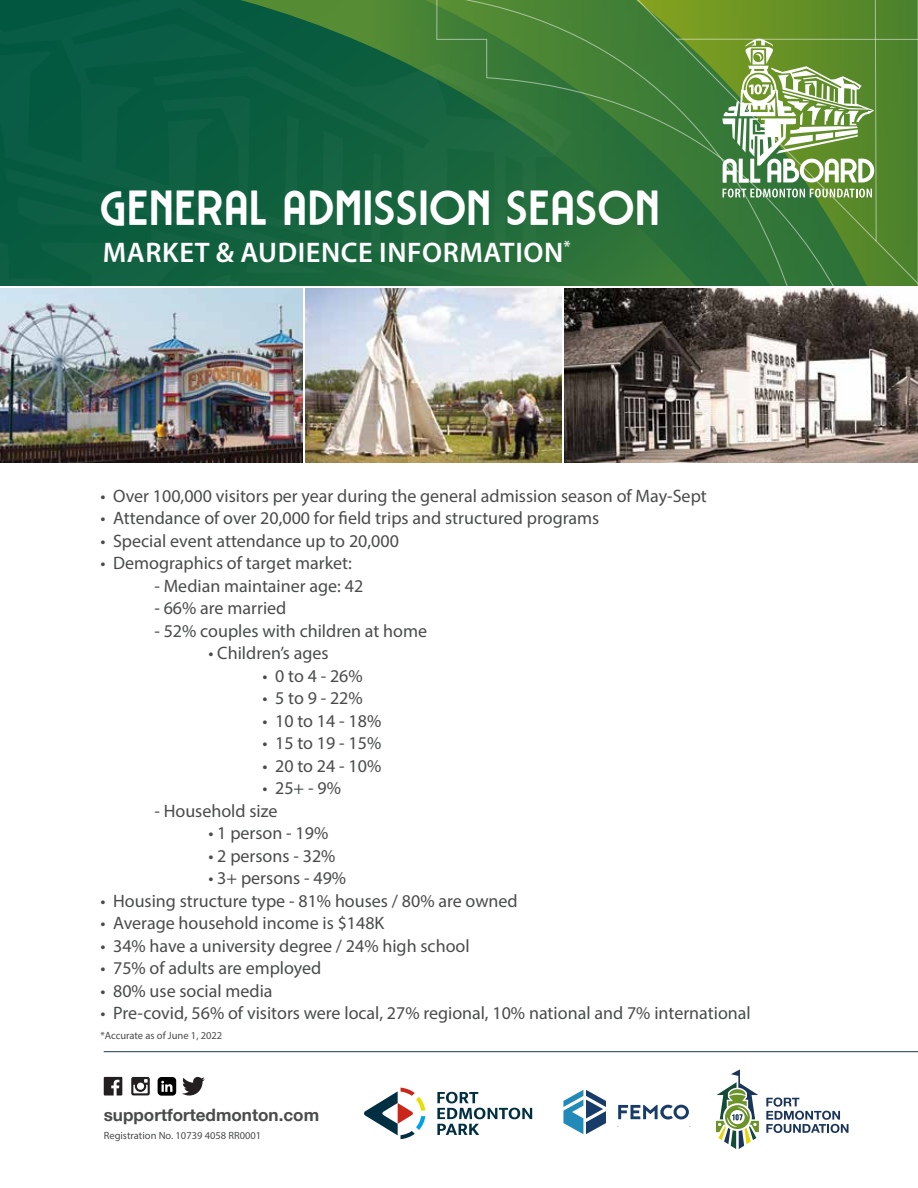
<style>
.page{position:relative;width:918px;height:1188px;background:#fff}
.page>*{position:absolute;margin:0;border:0;box-sizing:border-box;transform-origin:0 0}
.t1{font:48px "Rousseau Deco";color:#fff}
.t2{font:600 28.5px "Myriad Pro";letter-spacing:.02em;color:#fff}
.t3{font:18px "Myriad Pro";color:#4a4b4b}
.t4{font:700 17.1px "Helvetica Neue";color:#4a4b4b}
.t5{font:10.5px "Myriad Pro";color:#4a4b4b}
</style>
<div class="page">
<svg style="left:436px;top:0;width:482px;height:463px;background:#4c8339"></svg>
<svg style="left:328px;top:0;width:334px;height:285px;background:#2c723b"></svg>
<svg style="left:0;top:0;width:328px;height:285px;background:#0c5d40"></svg>
<svg style="left:723px;top:189px;width:149px;height:9px"></svg>
<svg style="left:723px;top:39px;width:151px;height:144px"></svg>
<svg style="left:437px;top:1092px;width:95px;height:43px"></svg>
<svg style="left:364px;top:1088px;width:61px;height:51px"></svg>
<svg style="left:766px;top:1098px;width:83px;height:35px"></svg>
<svg style="left:716px;top:1069px;width:43px;height:80px"></svg>
<svg style="left:618px;top:1105px;width:71px;height:15px"></svg>
<svg style="left:563px;top:1090px;width:43px;height:44px"></svg>
<svg style="left:104px;top:1077px;width:18px;height:19px"></svg>
<svg style="left:131px;top:1077px;width:19px;height:18px"></svg>
<svg style="left:182px;top:1077px;width:23px;height:19px"></svg>
<div style="left:158px;top:1077px;width:18px;height:19px;background:#000;border-radius:4px"></div>
<svg style="left:161px;top:1081px;width:11px;height:11px"></svg>
<img style="left:0;top:288px;width:303px;height:174px">
<img style="left:306px;top:288px;width:255px;height:174px">
<img style="left:564px;top:288px;width:354px;height:174px">
<hr style="left:104px;top:1051px;width:814px;height:1px;background:#1b355a">
<h1 class="t1" style="left:103px;top:178px;width:562px">GENERAL ADMISSION SEASON</h1>
<h2 class="t2" style="left:103px;top:234px;width:469px">MARKET &amp; AUDIENCE INFORMATION<sup>*</sup></h2>
<p class="t3" style="left:100px;top:485px;width:608px">• Over 100,000 visitors per year during the general admission season of May-Sept</p>
<p class="t3" style="left:100px;top:507px;width:500px">• Attendance of over 20,000 for field trips and structured programs</p>
<p class="t3" style="left:100px;top:530px;width:300px">• Special event attendance up to 20,000</p>
<p class="t3" style="left:100px;top:552px;width:253px">• Demographics of target market:</p>
<p class="t3" style="left:154px;top:575px;width:210px">- Median maintainer age: 42</p>
<p class="t3" style="left:154px;top:597px;width:134px">- 66% are married</p>
<p class="t3" style="left:154px;top:620px;width:274px">- 52% couples with children at home</p>
<p class="t3" style="left:208px;top:642px;width:122px">• Children’s ages</p>
<p class="t3" style="left:262px;top:665px;width:102px">• 0 to 4 - 26%</p>
<p class="t3" style="left:262px;top:687px;width:102px">• 5 to 9 - 22%</p>
<p class="t3" style="left:262px;top:710px;width:120px">• 10 to 14 - 18%</p>
<p class="t3" style="left:262px;top:732px;width:120px">• 15 to 19 - 15%</p>
<p class="t3" style="left:262px;top:755px;width:120px">• 20 to 24 - 10%</p>
<p class="t3" style="left:262px;top:777px;width:80px">• 25+ - 9%</p>
<p class="t3" style="left:154px;top:800px;width:125px">- Household size</p>
<p class="t3" style="left:208px;top:822px;width:121px">• 1 person - 19%</p>
<p class="t3" style="left:208px;top:845px;width:129px">• 2 persons - 32%</p>
<p class="t3" style="left:208px;top:867px;width:139px">• 3+ persons - 49%</p>
<p class="t3" style="left:100px;top:890px;width:419px">• Housing structure type - 81% houses / 80% are owned</p>
<p class="t3" style="left:100px;top:912px;width:285px">• Average household income is $148K</p>
<p class="t3" style="left:100px;top:935px;width:371px">• 34% have a university degree / 24% high school</p>
<p class="t3" style="left:100px;top:957px;width:223px">• 75% of adults are employed</p>
<p class="t3" style="left:100px;top:980px;width:174px">• 80% use social media</p>
<p class="t3" style="left:100px;top:1002px;width:652px">• Pre-covid, 56% of visitors were local, 27% regional, 10% national and 7% international</p>
<p class="t5" style="left:100px;top:1029px;width:123px">*Accurate as of June 1, 2022</p>
<p class="t4" style="left:104px;top:1101px;width:217px">supportfortedmonton.com</p>
<p class="t5" style="left:104px;top:1129px;width:159px">Registration No. 10739 4058 RR0001</p>
</div>
